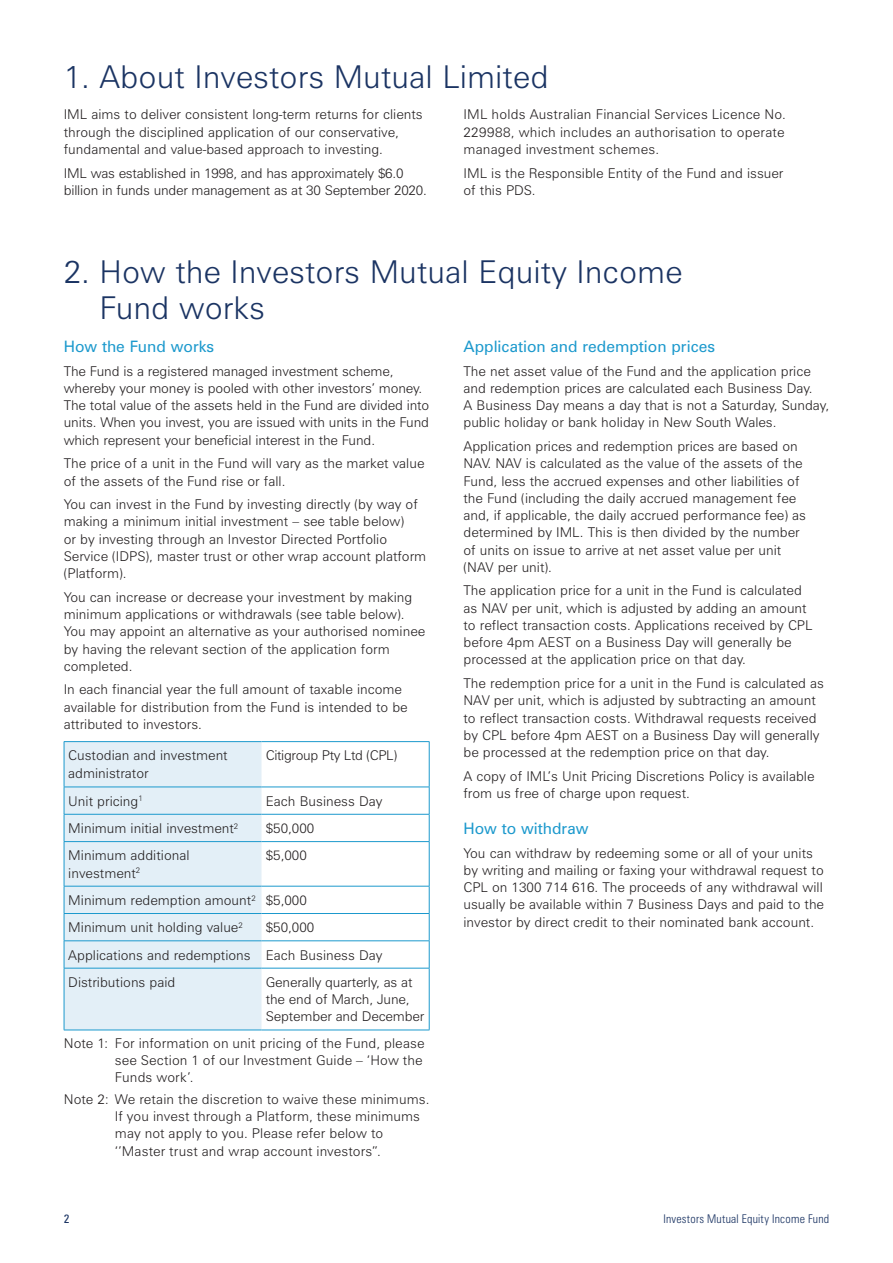
<style>
.page{position:relative;width:893px;height:1263px;background:#fff}
.page>*{position:absolute;margin:0;border:0;box-sizing:border-box;transform-origin:0 0}
.t1{font:300 31.5px/36px "Zurich BT";color:#1b3463}
.heading_2{font:15.75px "Zurich BT";color:#1c99cd}
.body{font:300 13.5px/17.2px "Zurich BT";color:#231f20}
._8_10pt_NOTES{font:300 13.5px/17.2px "Zurich BT";letter-spacing:.01em;color:#231f20}
.body-2{font:300 13.5px "Zurich BT";letter-spacing:-.025em;color:#231f20}
.t2{font:300 condensed 12px "Zurich BT";letter-spacing:.015em;color:#1b3463}
.t3{font:condensed 12px "Zurich BT";color:#1b3463}
</style>
<div class="page">
<div style="left:65px;top:742px;width:196px;height:288px;background:#e3eff7"></div>
<hr style="left:64px;top:741px;width:197px;height:1px;background:#1c99cd">
<hr style="left:64px;top:742px;width:1px;height:45px;background:#1c99cd">
<hr style="left:261px;top:741px;width:168px;height:1px;background:#1c99cd">
<hr style="left:429px;top:742px;width:1px;height:45px;background:#1c99cd">
<hr style="left:64px;top:787px;width:197px;height:1px;background:#1c99cd">
<hr style="left:261px;top:787px;width:168px;height:1px;background:#1c99cd">
<hr style="left:64px;top:814px;width:197px;height:1px;background:#1c99cd">
<svg style="left:64px;top:787px;width:1px;height:54px"></svg>
<hr style="left:261px;top:814px;width:168px;height:1px;background:#1c99cd">
<svg style="left:429px;top:787px;width:1px;height:54px"></svg>
<hr style="left:64px;top:841px;width:197px;height:1px;background:#1c99cd">
<hr style="left:64px;top:842px;width:1px;height:44px;background:#1c99cd">
<hr style="left:261px;top:841px;width:168px;height:1px;background:#1c99cd">
<hr style="left:429px;top:842px;width:1px;height:44px;background:#1c99cd">
<hr style="left:64px;top:886px;width:197px;height:1px;background:#1c99cd">
<hr style="left:261px;top:886px;width:168px;height:1px;background:#1c99cd">
<hr style="left:64px;top:913px;width:197px;height:1px;background:#1c99cd">
<hr style="left:261px;top:913px;width:168px;height:1px;background:#1c99cd">
<hr style="left:64px;top:940px;width:197px;height:1px;background:#1c99cd">
<svg style="left:64px;top:886px;width:1px;height:82px"></svg>
<hr style="left:261px;top:940px;width:168px;height:1px;background:#1c99cd">
<svg style="left:429px;top:886px;width:1px;height:82px"></svg>
<hr style="left:64px;top:968px;width:197px;height:1px;background:#1c99cd">
<hr style="left:64px;top:968px;width:1px;height:62px;background:#1c99cd">
<hr style="left:261px;top:968px;width:168px;height:1px;background:#1c99cd">
<hr style="left:429px;top:968px;width:1px;height:62px;background:#1c99cd">
<hr style="left:64px;top:1030px;width:197px;height:1px;background:#1c99cd">
<hr style="left:261px;top:1030px;width:168px;height:1px;background:#1c99cd">
<p class="t1" style="left:64px;top:58px;width:486px">1. About Investors Mutual Limited</p>
<p class="body" style="left:64px;top:106px;width:360px">IML aims to deliver consistent long-term returns for clients through the disciplined application of our conservative, fundamental and value-based approach to investing.</p>
<p class="body" style="left:64px;top:164px;width:365px">IML was established in 1998, and has approximately $6.0 billion in funds under management as at 30 September 2020.</p>
<p class="body" style="left:463px;top:106px;width:324px;text-align:justify">IML holds Australian Financial Services Licence No.<br>229988, which includes an authorisation to operate managed investment schemes.</p>
<p class="body" style="left:463px;top:164px;width:321px">IML is the Responsible Entity of the Fund and issuer of this PDS.</p>
<p class="t1" style="left:100px;top:253px;width:585px;text-indent:-36px">2. How the Investors Mutual Equity Income<br>Fund works</p>
<p class="heading_2" style="left:64px;top:337px;width:152px">How the Fund works</p>
<p class="body" style="left:64px;top:362px;width:367px">The Fund is a registered managed investment scheme, whereby your money is pooled with other investors’ money.<br>The total value of the assets held in the Fund are divided into units. When you invest, you are issued with units in the Fund which represent your beneficial interest in the Fund.</p>
<p class="body" style="left:64px;top:455px;width:362px">The price of a unit in the Fund will vary as the market value of the assets of the Fund rise or fall.</p>
<p class="body" style="left:64px;top:496px;width:364px">You can invest in the Fund by investing directly (by way of making a minimum initial investment – see table below)<br>or by investing through an Investor Directed Portfolio Service (IDPS), master trust or other wrap account platform (Platform).</p>
<p class="body" style="left:64px;top:588px;width:363px">You can increase or decrease your investment by making minimum applications or withdrawals (see table below).<br>You may appoint an alternative as your authorised nominee by having the relevant section of the application form completed.</p>
<p class="body" style="left:64px;top:681px;width:345px">In each financial year the full amount of taxable income available for distribution from the Fund is intended to be attributed to investors.</p>
<p class="body" style="left:68px;top:747px;width:161px">Custodian and investment administrator</p>
<p class="body-2" style="left:266px;top:747px;width:133px">Citigroup Pty Ltd (CPL)</p>
<p class="body" style="left:68px;top:792px;width:76px">Unit pricing<sup>1</sup></p>
<p class="body" style="left:266px;top:792px;width:118px">Each Business Day</p>
<p class="body" style="left:68px;top:819px;width:172px">Minimum initial investment<sup>2</sup></p>
<p class="body" style="left:266px;top:819px;width:50px">$50,000</p>
<p class="body" style="left:68px;top:847px;width:123px">Minimum additional investment<sup>2</sup></p>
<p class="body" style="left:266px;top:847px;width:43px">$5,000</p>
<p class="body" style="left:68px;top:891px;width:189px">Minimum redemption amount<sup>2</sup></p>
<p class="body" style="left:266px;top:891px;width:43px">$5,000</p>
<p class="body" style="left:68px;top:919px;width:176px">Minimum unit holding value<sup>2</sup></p>
<p class="body" style="left:266px;top:919px;width:50px">$50,000</p>
<p class="body" style="left:68px;top:946px;width:184px">Applications and redemptions</p>
<p class="body" style="left:266px;top:946px;width:118px">Each Business Day</p>
<p class="body" style="left:68px;top:973px;width:109px">Distributions paid</p>
<p class="body" style="left:266px;top:973px;width:160px">Generally quarterly, as at the end of March, June,<br>September and December</p>
<p class="_8_10pt_NOTES" style="left:115px;top:1034px;width:311px;text-indent:-51px">Note 1: For information on unit pricing of the Fund, please see Section 1 of our Investment Guide – ‘How the<br>Funds work’.</p>
<p class="_8_10pt_NOTES" style="left:115px;top:1090px;width:316px;text-indent:-51px">Note 2: We retain the discretion to waive these minimums.<br>If you invest through a Platform, these minimums may not apply to you. Please refer below to ‘’Master trust and wrap account investors”.</p>
<p class="heading_2" style="left:463px;top:337px;width:253px">Application and redemption prices</p>
<p class="body" style="left:463px;top:362px;width:367px">The net asset value of the Fund and the application price and redemption prices are calculated each Business Day.<br>A Business Day means a day that is not a Saturday, Sunday, public holiday or bank holiday in New South Wales.</p>
<p class="body" style="left:463px;top:437px;width:344px">Application prices and redemption prices are based on NAV. NAV is calculated as the value of the assets of the Fund, less the accrued expenses and other liabilities of the Fund (including the daily accrued management fee and, if applicable, the daily accrued performance fee) as determined by IML. This is then divided by the number of units on issue to arrive at net asset value per unit (NAV per unit).</p>
<p class="body" style="left:463px;top:582px;width:350px">The application price for a unit in the Fund is calculated as NAV per unit, which is adjusted by adding an amount to reflect transaction costs. Applications received by CPL before 4pm AEST on a Business Day will generally be processed at the application price on that day.</p>
<p class="body" style="left:463px;top:674px;width:362px">The redemption price for a unit in the Fund is calculated as NAV per unit, which is adjusted by subtracting an amount to reflect transaction costs. Withdrawal requests received by CPL before 4pm AEST on a Business Day will generally be processed at the redemption price on that day.</p>
<p class="body" style="left:463px;top:767px;width:352px">A copy of IML’s Unit Pricing Discretions Policy is available from us free of charge upon request.</p>
<p class="heading_2" style="left:463px;top:819px;width:126px">How to withdraw</p>
<p class="body" style="left:463px;top:844px;width:362px">You can withdraw by redeeming some or all of your units by writing and mailing or faxing your withdrawal request to CPL on 1300 714 616. The proceeds of any withdrawal will usually be available within 7 Business Days and paid to the investor by direct credit to their nominated bank account.</p>
<p class="t3" style="left:64px;top:1211px;width:7px">2</p>
<p class="t2" style="left:663px;top:1211px;width:167px">Investors Mutual Equity Income Fund</p>
</div>
